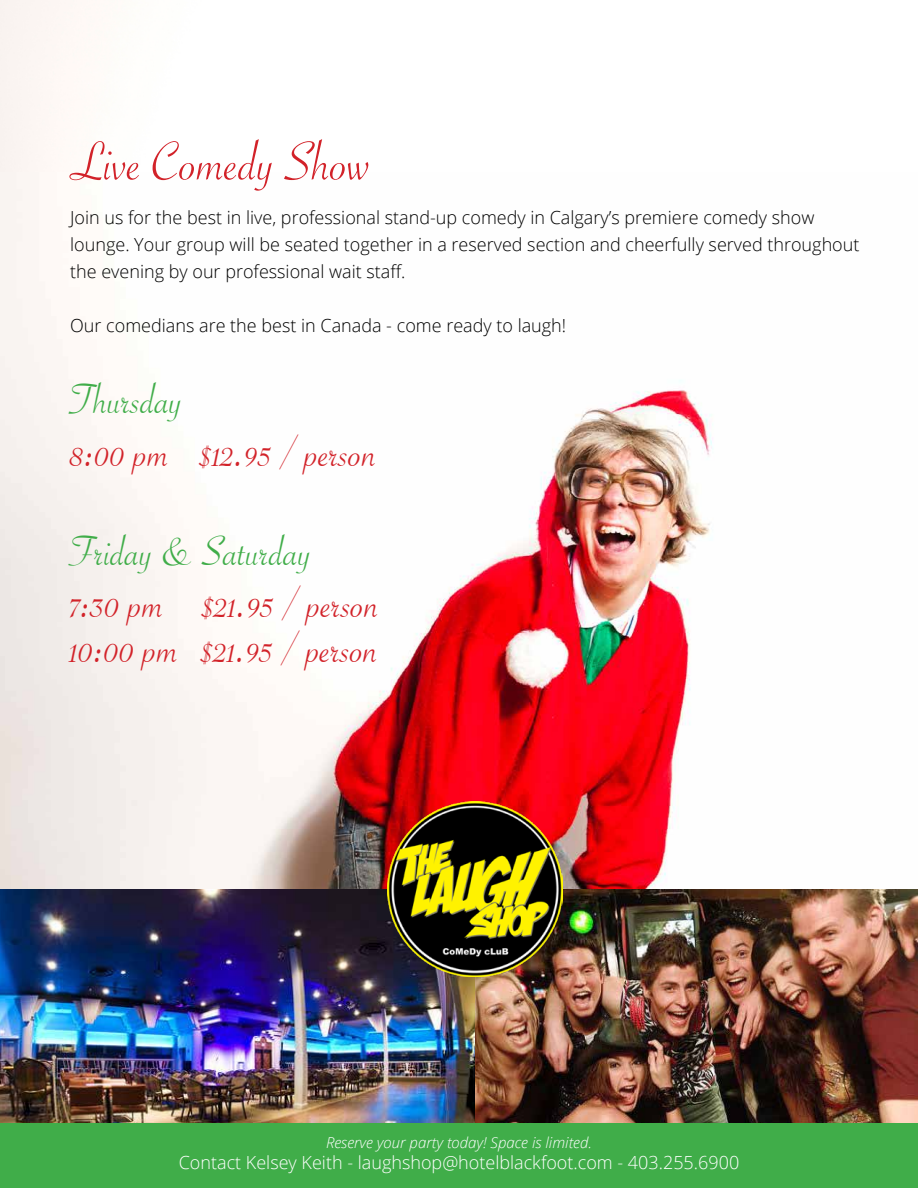
<style>
.page{position:relative;width:918px;height:1188px;background:#fff}
.page>*{position:absolute;margin:0;border:0;box-sizing:border-box;transform-origin:0 0}
.t1{font:58.5px "Savoye Let Plain";color:#d22229}
.t2{font:45px/45px "Savoye Let Plain";color:#d22229}
.t3{font:45px "Savoye Let Plain";color:#40ad49}
.t4{font:300 18px/27px "Open Sans";color:#000}
.t5{font:300 18px "Open Sans";color:#fff}
.t6{font:italic 300 15px "Open Sans";color:#fff}
</style>
<div class="page">
<img style="left:0;top:0;width:713px;height:889px">
<div style="left:0;top:1123px;width:918px;height:65px;background:#40ad49"></div>
<img style="left:0;top:889px;width:918px;height:234px">
<img style="left:387px;top:802px;width:175px;height:174px">
<h1 class="t1" style="left:70px;top:123px;width:302px">Live Comedy Show</h1>
<p class="t4" style="left:70px;top:204px;width:791px">Join us for the best in live, professional stand-up comedy in Calgary’s premiere comedy show lounge. Your group will be seated together in a reserved section and cheerfully served throughout the evening by our professional wait staff.</p>
<p class="t4" style="left:70px;top:312px;width:498px">Our comedians are the best in Canada - come ready to laugh!</p>
<h2 class="t3" style="left:70px;top:370px;width:114px">Thursday</h2>
<h2 class="t2" style="left:70px;top:430px;width:308px">8:00 pm $12.95 / person</h2>
<h2 class="t3" style="left:70px;top:521px;width:243px">Friday &amp; Saturday</h2>
<h2 class="t2" style="left:70px;top:581px;width:310px">7:30 pm $21.95 / person<br>10:00 pm $21.95 / person</h2>
<p class="t6" style="left:326px;top:1132px;width:267px">Reserve your party today! Space is limited.</p>
<p class="t5" style="left:179px;top:1150px;width:562px">Contact Kelsey Keith - laughshop@hotelblackfoot.com - 403.255.6900</p>
</div>
